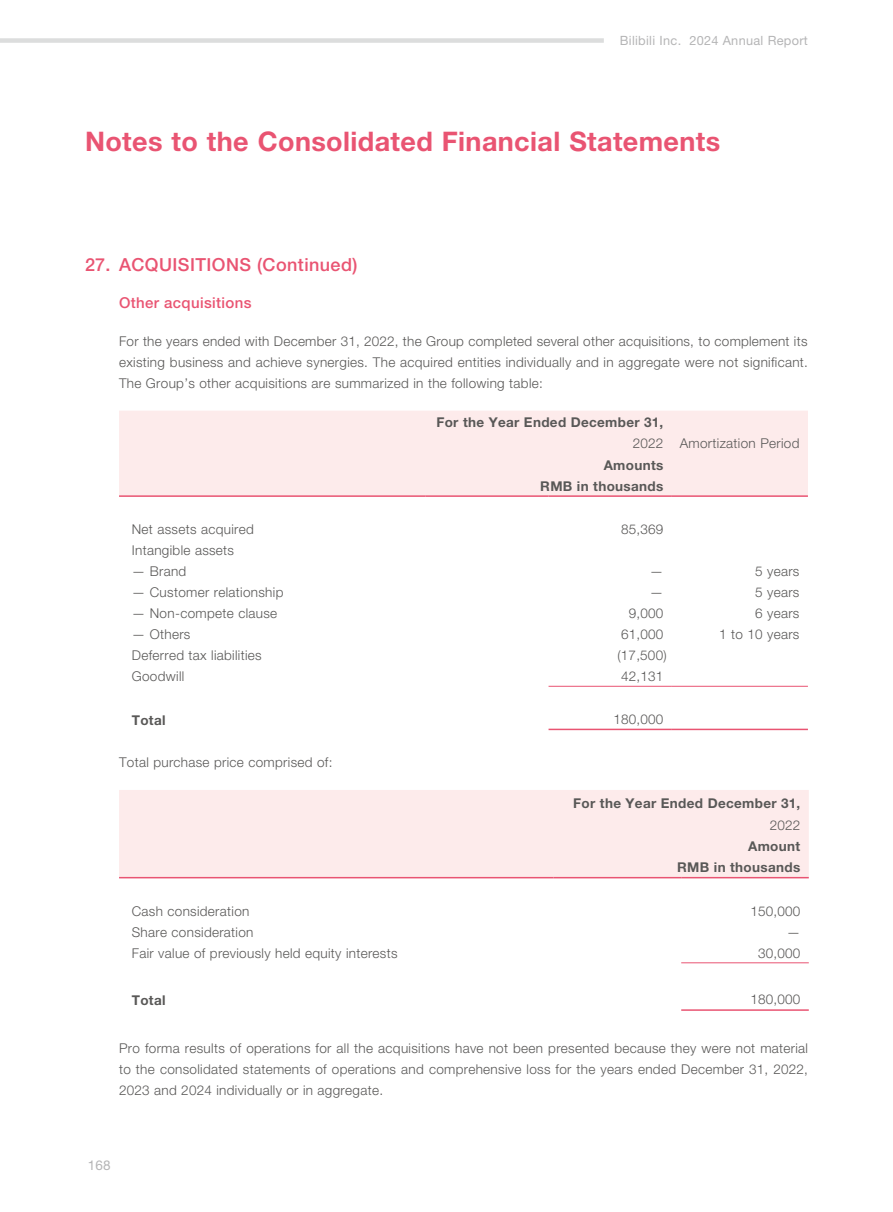
<style>
.page{position:relative;width:893px;height:1212px;background:#fff}
.page>*{position:absolute;margin:0;border:0;box-sizing:border-box;transform-origin:0 0}
.t1{font:700 27px "Helvetica Neue 75";letter-spacing:.015em;color:#e95472}
.t2{font:500 18px "Helvetica Neue 65";letter-spacing:.025em;color:#e95472}
.t3{font:500 15px "Helvetica Neue 65";letter-spacing:.025em;color:#e95472}
.t4{font:300 13.5px/21px "Helvetica Neue 45";letter-spacing:.025em;color:#595857;text-align:justify}
.t5{font:700 13.5px/21px "Helvetica Neue 75";letter-spacing:.025em;color:#595857;text-align:right}
.t6{font:13.5px "Helvetica Neue 55 Roman";color:#b5b5b6}
.t7{font:12.75px "Helvetica Neue 55 Roman";letter-spacing:.025em;color:#b5b5b6}
</style>
<div class="page">
<div style="left:0;top:38px;width:604px;height:5px;background:#dcdddd"></div>
<div style="left:119px;top:411px;width:689px;height:84px;background:#fdebeb"></div>
<hr style="left:672px;top:686px;width:136px;height:1px;background:#e95472">
<hr style="left:672px;top:729px;width:136px;height:1px;background:#e95472">
<hr style="left:549px;top:686px;width:123px;height:1px;background:#e95472">
<hr style="left:119px;top:495px;width:306px;height:2px;background:#e95472">
<hr style="left:425px;top:495px;width:124px;height:2px;background:#e95472">
<hr style="left:549px;top:495px;width:123px;height:2px;background:#e95472">
<hr style="left:672px;top:495px;width:136px;height:2px;background:#e95472">
<hr style="left:549px;top:729px;width:123px;height:1px;background:#e95472">
<div style="left:119px;top:790px;width:690px;height:87px;background:#fdebeb"></div>
<hr style="left:681px;top:962px;width:128px;height:1px;background:#e95472">
<hr style="left:119px;top:877px;width:435px;height:1px;background:#e95472">
<hr style="left:554px;top:877px;width:127px;height:1px;background:#e95472">
<hr style="left:681px;top:877px;width:128px;height:1px;background:#e95472">
<hr style="left:681px;top:1009px;width:128px;height:2px;background:#e95472">
<p class="t7" style="left:620px;top:33px;width:190px">Bilibili Inc. 2024 Annual Report</p>
<h1 class="t1" style="left:85px;top:125px;width:637px">Notes to the Consolidated Financial Statements</h1>
<h2 class="t2" style="left:85px;top:254px;width:274px">27. ACQUISITIONS (Continued)</h2>
<p class="t3" style="left:119px;top:294px;width:134px">Other acquisitions</p>
<p class="t4" style="left:119px;top:330px;width:690px">For the years ended with December 31, 2022, the Group completed several other acquisitions, to complement its existing business and achieve synergies. The acquired entities individually and in aggregate were not significant.<br>The Group’s other acquisitions are summarized in the following table:</p>
<p class="t5" style="left:436px;top:411px;width:229px">For the Year Ended December 31,</p>
<p class="t4" style="left:633px;top:433px;width:168px">2022 Amortization Period</p>
<p class="t5" style="left:540px;top:454px;width:125px">Amounts<br>RMB in thousands</p>
<p class="t4" style="left:132px;top:518px;width:124px">Net assets acquired</p>
<p class="t4" style="left:621px;top:518px;width:44px">85,369</p>
<p class="t4" style="left:132px;top:539px;width:104px">Intangible assets</p>
<p class="t4" style="left:132px;top:560px;width:56px">— Brand</p>
<p class="t4" style="left:650px;top:560px;width:15px">—</p>
<p class="t4" style="left:755px;top:560px;width:46px">5 years</p>
<p class="t4" style="left:132px;top:581px;width:153px">— Customer relationship</p>
<p class="t4" style="left:650px;top:581px;width:15px">—</p>
<p class="t4" style="left:755px;top:581px;width:46px">5 years</p>
<p class="t4" style="left:132px;top:602px;width:147px">— Non-compete clause</p>
<p class="t4" style="left:629px;top:602px;width:36px">9,000</p>
<p class="t4" style="left:755px;top:602px;width:46px">6 years</p>
<p class="t4" style="left:132px;top:623px;width:60px">— Others</p>
<p class="t4" style="left:621px;top:623px;width:44px">61,000</p>
<p class="t4" style="left:719px;top:623px;width:82px">1 to 10 years</p>
<p class="t4" style="left:132px;top:644px;width:131px">Deferred tax liabilities</p>
<p class="t4" style="left:617px;top:644px;width:51px">(17,500)</p>
<p class="t4" style="left:132px;top:666px;width:54px">Goodwill</p>
<p class="t4" style="left:621px;top:665px;width:44px">42,131</p>
<p class="t5" style="left:132px;top:709px;width:35px">Total</p>
<p class="t4" style="left:613px;top:708px;width:51px">180,000</p>
<p class="t4" style="left:119px;top:752px;width:215px">Total purchase price comprised of:</p>
<p class="t5" style="left:573px;top:792px;width:229px">For the Year Ended December 31,</p>
<p class="t4" style="left:770px;top:814px;width:32px">2022</p>
<p class="t5" style="left:677px;top:836px;width:125px">Amount<br>RMB in thousands</p>
<p class="t4" style="left:132px;top:900px;width:119px">Cash consideration</p>
<p class="t4" style="left:750px;top:900px;width:51px">150,000</p>
<p class="t4" style="left:132px;top:921px;width:123px">Share consideration</p>
<p class="t4" style="left:787px;top:921px;width:15px">—</p>
<p class="t4" style="left:132px;top:942px;width:267px">Fair value of previously held equity interests</p>
<p class="t4" style="left:758px;top:942px;width:44px">30,000</p>
<p class="t5" style="left:132px;top:990px;width:35px">Total</p>
<p class="t4" style="left:750px;top:989px;width:51px">180,000</p>
<p class="t4" style="left:119px;top:1037px;width:691px">Pro forma results of operations for all the acquisitions have not been presented because they were not material to the consolidated statements of operations and comprehensive loss for the years ended December 31, 2022, 2023 and 2024 individually or in aggregate.</p>
<p class="t6" style="left:88px;top:1157px;width:24px">168</p>
</div>
